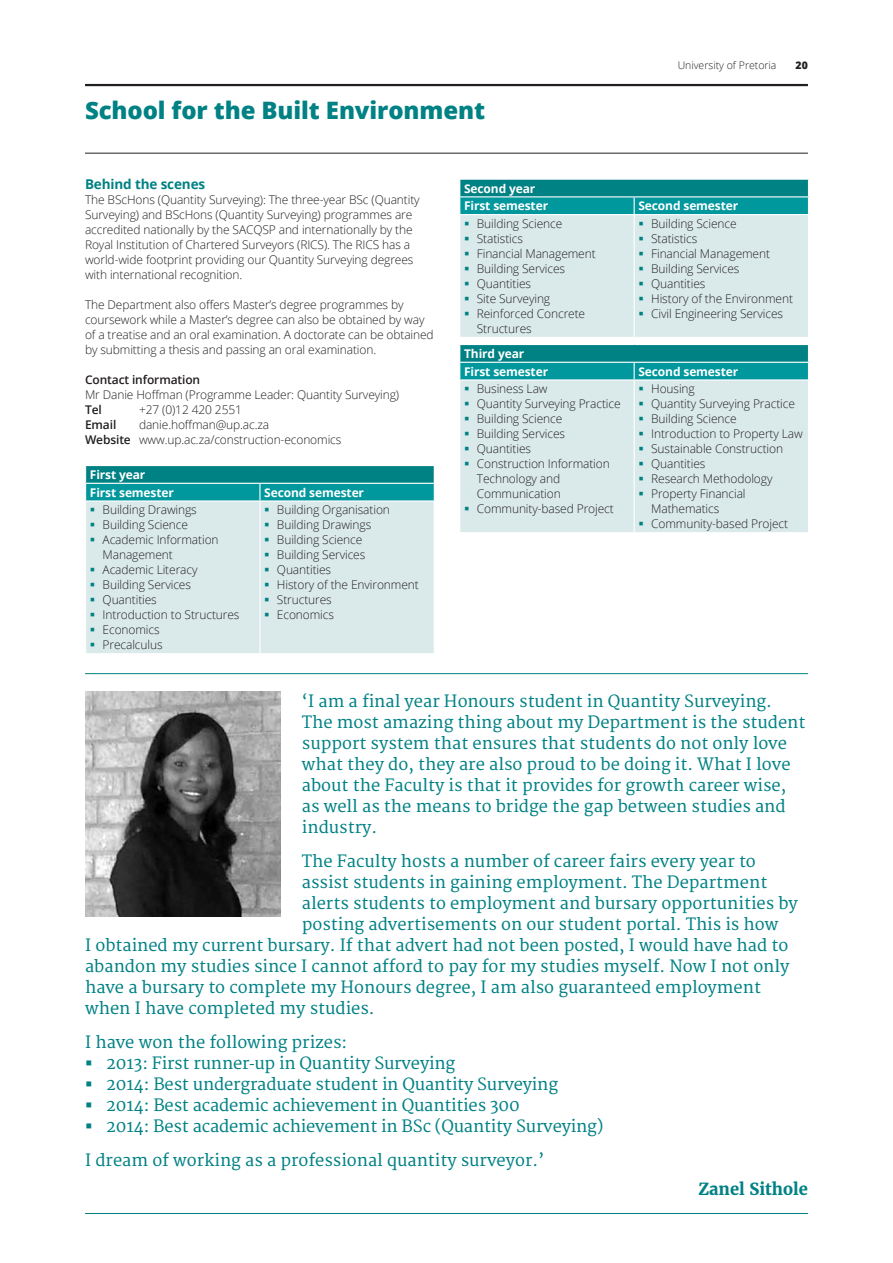
<style>
.page{position:relative;width:893px;height:1263px;background:#fff}
.page>*{position:absolute;margin:0;border:0;box-sizing:border-box;transform-origin:0 0}
.t1{font:800 24px "Open Sans";letter-spacing:-.005em;color:#008184}
.t2{font:16.5px/21px "Merriweather";color:#008184}
.t3{font:700 16.5px "Merriweather";color:#008184}
.t4{font:700 13.5px "Open Sans";letter-spacing:-.01em;color:#008184}
.t5{font:300 12px/15px "Open Sans";letter-spacing:-.01em;color:#231f20}
.t6{font:700 12px/17.7px "Open Sans";letter-spacing:-.01em;color:#fff}
.t7{font:600 12px "Open Sans";letter-spacing:-.01em;color:#231f20}
.t8{font:300 10.5px "Open Sans";color:#231f20}
.t9{font:800 10.5px "Open Sans";color:#231f20}
.s1{font-weight:600}
.s2{font-family:"Myriad Pro"}
</style>
<div class="page">
<hr style="left:85px;top:84px;width:723px;height:2px;background:#231f20">
<hr style="left:85px;top:153px;width:723px;height:1px;background:#231f20">
<div style="left:86px;top:502px;width:348px;height:151px;background:#daeaeb"></div>
<svg style="left:85px;top:466px;width:350px;height:34px;background:#0b9195"></svg>
<hr style="left:259px;top:502px;width:1px;height:151px;background:#fff">
<div style="left:460px;top:380px;width:348px;height:152px;background:#daeaeb"></div>
<svg style="left:459px;top:345px;width:350px;height:34px;background:#0b9095"></svg>
<hr style="left:634px;top:380px;width:1px;height:152px;background:#fff">
<hr style="left:85px;top:673px;width:723px;height:1px;background:#008184">
<hr style="left:85px;top:1213px;width:723px;height:1px;background:#008184">
<img style="left:85px;top:692px;width:196px;height:224px">
<svg style="left:91px;top:508px;width:3px;height:4px"></svg>
<svg style="left:91px;top:523px;width:3px;height:4px"></svg>
<svg style="left:91px;top:538px;width:3px;height:4px"></svg>
<svg style="left:91px;top:568px;width:3px;height:4px"></svg>
<svg style="left:91px;top:583px;width:3px;height:4px"></svg>
<svg style="left:91px;top:598px;width:3px;height:4px"></svg>
<svg style="left:91px;top:613px;width:3px;height:4px"></svg>
<svg style="left:91px;top:628px;width:3px;height:4px"></svg>
<svg style="left:91px;top:643px;width:3px;height:4px"></svg>
<svg style="left:265px;top:508px;width:4px;height:4px"></svg>
<svg style="left:265px;top:523px;width:4px;height:4px"></svg>
<svg style="left:265px;top:538px;width:4px;height:4px"></svg>
<svg style="left:265px;top:553px;width:4px;height:4px"></svg>
<svg style="left:265px;top:568px;width:4px;height:4px"></svg>
<svg style="left:265px;top:583px;width:4px;height:4px"></svg>
<svg style="left:265px;top:598px;width:4px;height:4px"></svg>
<svg style="left:265px;top:613px;width:4px;height:4px"></svg>
<svg style="left:459px;top:180px;width:350px;height:157px;background:#add7d8"></svg>
<svg style="left:465px;top:387px;width:4px;height:4px"></svg>
<svg style="left:465px;top:402px;width:4px;height:4px"></svg>
<svg style="left:465px;top:417px;width:4px;height:4px"></svg>
<svg style="left:465px;top:432px;width:4px;height:4px"></svg>
<svg style="left:465px;top:447px;width:4px;height:4px"></svg>
<svg style="left:465px;top:462px;width:4px;height:4px"></svg>
<svg style="left:465px;top:507px;width:4px;height:4px"></svg>
<svg style="left:639px;top:387px;width:4px;height:4px"></svg>
<svg style="left:639px;top:402px;width:4px;height:4px"></svg>
<svg style="left:639px;top:417px;width:4px;height:4px"></svg>
<svg style="left:639px;top:432px;width:4px;height:4px"></svg>
<svg style="left:639px;top:447px;width:4px;height:4px"></svg>
<svg style="left:639px;top:462px;width:4px;height:4px"></svg>
<svg style="left:639px;top:477px;width:4px;height:4px"></svg>
<svg style="left:639px;top:492px;width:4px;height:4px"></svg>
<svg style="left:639px;top:522px;width:4px;height:4px"></svg>
<h1 class="t1" style="left:85px;top:92px;width:401px">School for the Built Environment</h1>
<p class="t8" style="left:678px;top:58px;width:100px">University of Pretoria</p>
<p class="t9" style="left:796px;top:57px;width:14px">20</p>
<p class="t4" style="left:85px;top:174px;width:122px">Behind the scenes</p>
<p class="t5" style="left:85px;top:192px;width:336px">The BScHons (Quantity Surveying): The three-year BSc (Quantity Surveying) and BScHons (Quantity Surveying) programmes are accredited nationally by the SACQSP and internationally by the Royal Institution of Chartered Surveyors (RICS). The RICS has a world-wide footprint providing our Quantity Surveying degrees with international recognition.</p>
<p class="t5" style="left:85px;top:297px;width:350px">The Department also offers Master’s degree programmes by coursework while a Master’s degree can also be obtained by way of a treatise and an oral examination. A doctorate can be obtained by submitting a thesis and passing an oral examination.</p>
<p class="t7" style="left:85px;top:371px;width:117px">Contact information</p>
<p class="t5" style="left:85px;top:387px;width:316px">Mr Danie Hoffman (Programme Leader: Quantity Surveying)</p>
<p class="t7" style="left:85px;top:401px;width:18px">Tel</p>
<p class="t5" style="left:139px;top:402px;width:104px">+27 (0)12 420 2551</p>
<p class="t7" style="left:85px;top:416px;width:33px">Email</p>
<p class="t5" style="left:85px;top:417px;width:258px;text-indent:54px">danie.hoffman@up.ac.za<br><span class="s1">Website</span> www.up.ac.za/construction-economics</p>
<p class="t6" style="left:90px;top:465px;width:86px">First year<br>First semester</p>
<p class="t6" style="left:264px;top:483px;width:101px">Second semester</p>
<p class="t5" style="left:103px;top:502px;width:138px">Building Drawings<br>Building Science<br>Academic Information<br>Management<br>Academic Literacy<br>Building Services<br>Quantities<br>Introduction to Structures<br>Economics<br>Precalculus</p>
<p class="t5" style="left:277px;top:502px;width:143px">Building Organisation<br>Building Drawings<br>Building Science<br>Building Services<br>Quantities<br>History of the Environment<br>Structures<br>Economics</p>
<p class="t6" style="left:464px;top:179px;width:86px">Second year<br>First semester</p>
<p class="t6" style="left:638px;top:197px;width:101px">Second semester</p>
<p class="t5" style="left:477px;top:216px;width:120px">Building Science<br>Statistics<br>Financial Management<br>Building Services<br>Quantities<br>Site Surveying<br>Reinforced Concrete<br>Structures</p>
<p class="t5" style="left:651px;top:216px;width:143px">Building Science<br>Statistics<br>Financial Management<br>Building Services<br>Quantities<br>History of the Environment<br>Civil Engineering Services</p>
<p class="t6" style="left:464px;top:344px;width:86px">Third year<br>First semester</p>
<p class="t6" style="left:638px;top:362px;width:101px">Second semester</p>
<p class="t5" style="left:477px;top:381px;width:145px">Business Law<br>Quantity Surveying Practice<br>Building Science<br>Building Services<br>Quantities<br>Construction Information<br>Technology and<br>Communication<br>Community-based Project</p>
<p class="t5" style="left:651px;top:381px;width:153px">Housing<br>Quantity Surveying Practice<br>Building Science<br>Introduction to Property Law<br>Sustainable Construction<br>Quantities<br>Research Methodology<br>Property Financial<br>Mathematics<br>Community-based Project</p>
<p class="t2" style="left:302px;top:692px;width:505px">‘I am a final year Honours student in Quantity Surveying.<br>The most amazing thing about my Department is the student support system that ensures that students do not only love what they do, they are also proud to be doing it. What I love about the Faculty is that it provides for growth career wise, as well as the means to bridge the gap between studies and industry.</p>
<h2 class="t2" style="left:302px;top:851px;width:455px">The Faculty hosts a number of career fairs every year to</h2>
<h2 class="t2" style="left:302px;top:872px;width:467px">assist students in gaining employment. The Department</h2>
<h2 class="t2" style="left:302px;top:893px;width:497px">alerts students to employment and bursary opportunities by</h2>
<h2 class="t2" style="left:302px;top:914px;width:478px">posting advertisements on our student portal. This is how</h2>
<h2 class="t2" style="left:85px;top:935px;width:705px">I obtained my current bursary. If that advert had not been posted, I would have had to</h2>
<h2 class="t2" style="left:85px;top:956px;width:706px">abandon my studies since I cannot afford to pay for my studies myself. Now I not only</h2>
<h2 class="t2" style="left:85px;top:977px;width:677px">have a bursary to complete my Honours degree, I am also guaranteed employment</h2>
<h2 class="t2" style="left:85px;top:998px;width:291px">when I have completed my studies.</h2>
<p class="t2" style="left:106px;top:1032px;width:499px;text-indent:-21px">I have won the following prizes:<br>2013: First runner<span class="s2">-</span>up in Quantity Surveying<br>2014: Best undergraduate student in Quantity Surveying 2014: Best academic achievement in Quantities 300<br>2014: Best academic achievement in BSc (Quantity Surveying)</p>
<h2 class="t2" style="left:85px;top:1150px;width:461px">I dream of working as a professional quantity surveyor.’</h2>
<h2 class="t3" style="left:698px;top:1179px;width:111px">Zanel Sithole</h2>
</div>
